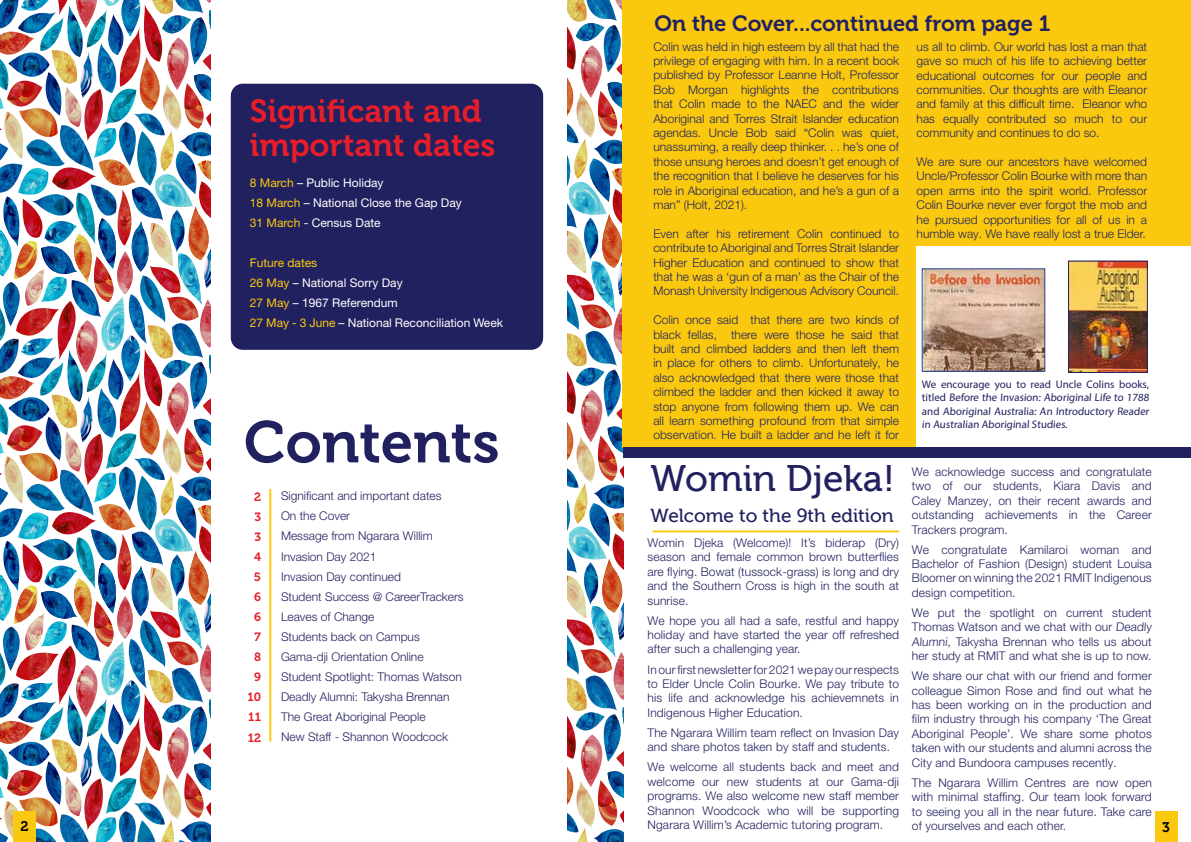
<style>
.page{position:relative;width:1191px;height:842px;background:#fff}
.page>*{position:absolute;margin:0;border:0;box-sizing:border-box;transform-origin:0 0}
.t1{font:58.4px "Museo 700";color:#222160}
.t2{font:37px "Museo 500";color:#222160}
.t3{font:32px/34px "Museo 700";color:#e61e2a}
.t4{font:22px "Museo 700";color:#222160}
.t5{font:19px "Museo 500";color:#222160}
.t6{font:14px "Museo 700";color:#000}
.t7{font:300 12px/14.4px "Helvetica Neue LT Pro";color:#222160;text-align:justify}
.t8{font:12px/20.1px "Helvetica Neue LT Pro";color:#fff}
.t9{font:12px/20.1px "Museo 700";color:#e61e2a;text-align:center}
.t10{font:11px/13.2px "Myriad Pro";color:#222160;text-align:justify}
.s1{color:#fac90f}
</style>
<div class="page">
<hr style="left:269px;top:490px;width:2px;height:251px;background:#fac90f">
<img style="left:567px;top:0;width:57px;height:842px">
<img style="left:0;top:0;width:210px;height:842px">
<hr style="left:653px;top:530px;width:245px;height:2px;background:#fac90f">
<div style="left:13px;top:812px;width:23px;height:30px;background:#fac90f"></div>
<div style="left:1154px;top:812px;width:23px;height:30px;background:#fac90f"></div>
<div style="left:623px;top:0;width:568px;height:448px;background:#fac90f"></div>
<div style="left:231px;top:84px;width:312px;height:266px;background:#222160;border-radius:12px"></div>
<div style="left:916px;top:247px;width:275px;height:202px;background:#fff"></div>
<img style="left:923px;top:270px;width:120px;height:100px">
<div style="left:921px;top:268px;width:124px;height:104px;border:1px solid #25408f"></div>
<img style="left:1070px;top:263px;width:75px;height:108px">
<div style="left:1068px;top:261px;width:79px;height:112px;border:1px solid #222160"></div>
<div style="left:624px;top:447px;width:567px;height:10px;background:#222160"></div>
<h3 class="t4" style="left:654px;top:11px;width:397px">On the Cover...continued from page 1</h3>
<p class="t7" style="left:653px;top:39px;width:247px">Colin was held in high esteem by all that had the privilege of engaging with him. In a recent book published by Professor Leanne Holt, Professor Bob Morgan highlights the contributions that Colin made to the NAEC and the wider Aboriginal and Torres Strait Islander education agendas. Uncle Bob said “Colin was quiet, unassuming, a really deep thinker. . . he’s one of those unsung heroes and doesn’t get enough of the recognition that I believe he deserves for his role in Aboriginal education, and he’s a gun of a man” (Holt, 2021).</p>
<p class="t7" style="left:653px;top:226px;width:247px">Even after his retirement Colin continued to contribute to Aboriginal and Torres Strait Islander Higher Education and continued to show that that he was a ‘gun of a man’ as the Chair of the Monash University Indigenous Advisory Council.</p>
<p class="t7" style="left:653px;top:312px;width:247px">Colin once said that there are two kinds of black fellas, there were those he said that built and climbed ladders and then left them in place for others to climb. Unfortunately, he also acknowledged that there were those that climbed the ladder and then kicked it away to stop anyone from following them up. We can all learn something profound from that simple observation. He built a ladder and he left it for</p>
<p class="t7" style="left:916px;top:39px;width:232px">us all to climb. Our world has lost a man that gave so much of his life to achieving better educational outcomes for our people and communities. Our thoughts are with Eleanor and family at this difficult time. Eleanor who has equally contributed so much to our community and continues to do so.</p>
<p class="t7" style="left:916px;top:154px;width:232px">We are sure our ancestors have welcomed Uncle/Professor Colin Bourke with more than open arms into the spirit world. Professor Colin Bourke never ever forgot the mob and he pursued opportunities for all of us in a humble way. We have really lost a true Elder.</p>
<h3 class="t3" style="left:250px;top:94px;width:247px">Significant and important dates</h3>
<p class="t8" style="left:250px;top:172px;width:213px"><span class="s1">8 March</span> – Public Holiday<br><span class="s1">18 March</span> – National Close the Gap Day<br><span class="s1">31 March</span> - Census Date</p>
<p class="t8" style="left:250px;top:252px;width:255px"><span class="s1">Future dates<br>26 May</span> – National Sorry Day<br><span class="s1">27 May</span> – 1967 Referendum<br><span class="s1">27 May - 3 June</span> – National Reconciliation Week</p>
<p class="t10" style="left:922px;top:378px;width:230px">We encourage you to read Uncle Colins books, titled Before the Invasion: Aboriginal Life to 1788 and Aboriginal Australia: An Introductory Reader in Australian Aboriginal Studies.</p>
<h1 class="t1" style="left:244px;top:410px;width:257px">Contents</h1>
<h2 class="t2" style="left:650px;top:458px;width:246px">Womin Djeka!</h2>
<h3 class="t5" style="left:650px;top:505px;width:245px">Welcome to the 9th edition</h3>
<p class="t7" style="left:912px;top:464px;width:241px">We acknowledge success and congratulate two of our students, Kiara Davis and Caley Manzey, on their recent awards and outstanding achievements in the Career Trackers program.</p>
<p class="t7" style="left:912px;top:542px;width:241px">We congratulate Kamilaroi woman and Bachelor of Fashion (Design) student Louisa Bloomer on winning the 2021 RMIT Indigenous design competition.</p>
<p class="t7" style="left:912px;top:605px;width:241px">We put the spotlight on current student Thomas Watson and we chat with our Deadly Alumni, Takysha Brennan who tells us about her study at RMIT and what she is up to now.</p>
<p class="t7" style="left:912px;top:668px;width:241px">We share our chat with our friend and former colleague Simon Rose and find out what he has been working on in the production and film industry through his company ‘The Great Aboriginal People’. We share some photos taken with our students and alumni across the City and Bundoora campuses recently.</p>
<p class="t7" style="left:912px;top:775px;width:241px">The Ngarara Willim Centres are now open with minimal staffing. Our team look forward to seeing you all in the near future. Take care of yourselves and each other.</p>
<p class="t7" style="left:281px;top:486px;width:184px;line-height:20.1px;text-align:left">Significant and important dates<br>On the Cover<br>Message from Ngarara Willim<br>Invasion Day 2021<br>Invasion Day continued<br>Student Success @ CareerTrackers<br>Leaves of Change<br>Students back on Campus<br>Gama-dji Orientation Online<br>Student Spotlight: Thomas Watson<br>Deadly Alumni: Takysha Brennan<br>The Great Aboriginal People<br>New Staff - Shannon Woodcock</p>
<p class="t9" style="left:247px;top:487px;width:15px">2<br>3<br>3<br>4<br>5<br>6<br>6<br>7<br>8<br>9<br>10<br>11<br>12</p>
<p class="t7" style="left:647px;top:535px;width:253px">Womin Djeka (Welcome)! It’s biderap (Dry) season and female common brown butterflies are flying. Bowat (tussock-grass) is long and dry and the Southern Cross is high in the south at sunrise.</p>
<p class="t7" style="left:647px;top:613px;width:253px">We hope you all had a safe, restful and happy holiday and have started the year off refreshed after such a challenging year.</p>
<p class="t7" style="left:647px;top:662px;width:253px">In our first newsletter for 2021 we pay our respects to Elder Uncle Colin Bourke. We pay tribute to his life and acknowledge his achievemnets in Indigenous Higher Education.</p>
<p class="t7" style="left:647px;top:725px;width:253px">The Ngarara Willim team reflect on Invasion Day and share photos taken by staff and students.</p>
<p class="t7" style="left:647px;top:759px;width:253px">We welcome all students back and meet and welcome our new students at our Gama-dji programs. We also welcome new staff member Shannon Woodcock who will be supporting Ngarara Willim’s Academic tutoring program.</p>
<p class="t6" style="left:20px;top:819px;width:10px">2</p>
<p class="t6" style="left:1162px;top:819px;width:9px">3</p>
</div>
